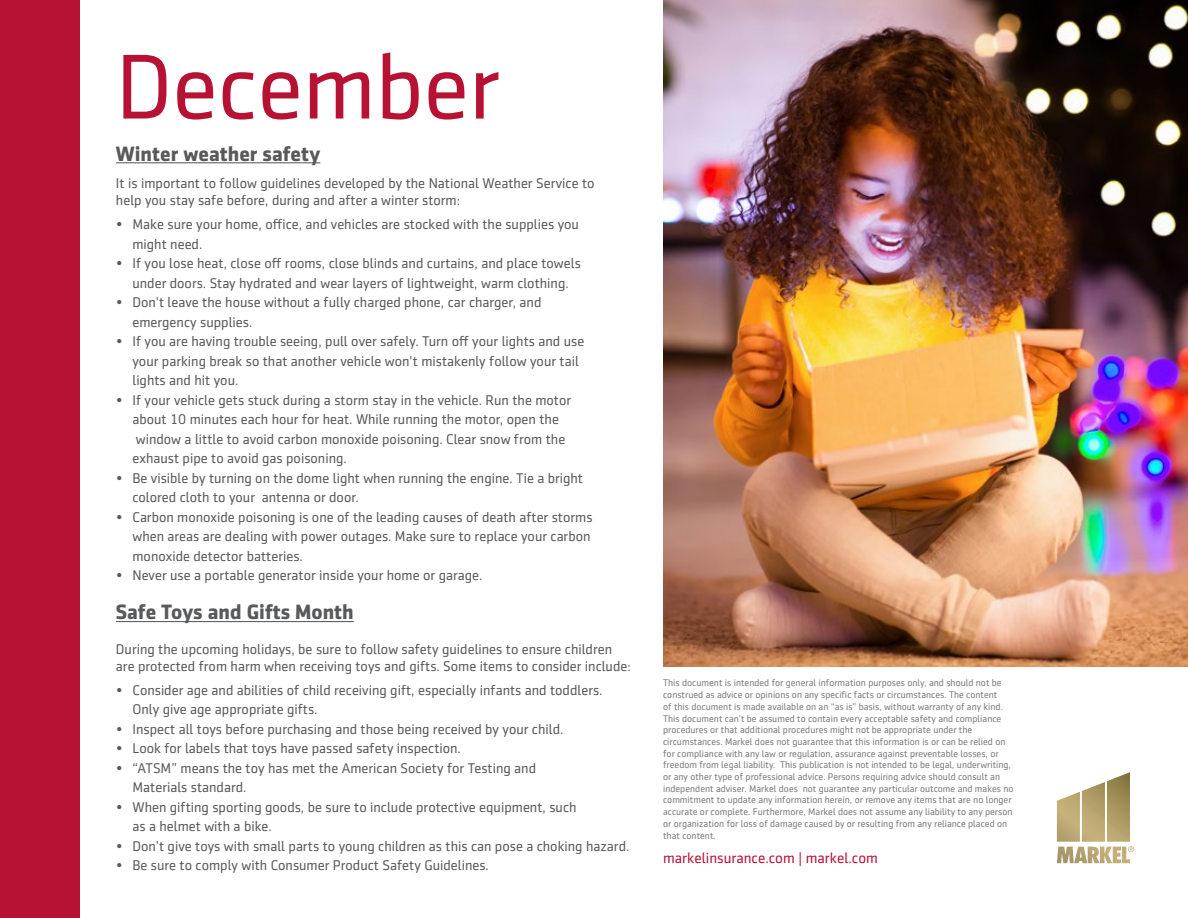
<style>
.page{position:relative;width:1188px;height:918px;background:#fff}
.page>*{position:absolute;margin:0;border:0;box-sizing:border-box;transform-origin:0 0}
.t1{font:93px "Sentico Sans DT";color:#b71234}
.t2{font:700 21px "Sentico Sans DT";color:#58595b}
.t3{font:15px "Sentico Sans DT";color:#b71234}
.t4{font:14.25px/19.5px "Sentico Sans DT";color:#58595b}
.t5{font:9.75px/11.7px "Sentico Sans DT";color:#797a7d}
</style>
<div class="page">
<div style="left:0;top:0;width:80px;height:918px;background:#b71234"></div>
<svg style="left:1057px;top:772px;width:77px;height:91px"></svg>
<img style="left:663px;top:0;width:525px;height:666px">
<hr style="left:116px;top:621px;width:238px;height:1px;background:#58595b">
<hr style="left:116px;top:162px;width:204px;height:1px;background:#58595b">
<h1 class="t1" style="left:116px;top:36px;width:385px">December</h1>
<h2 class="t2" style="left:116px;top:141px;width:206px">Winter weather safety</h2>
<p class="t4" style="left:116px;top:175px;width:480px;line-height:17.1px">It is important to follow guidelines developed by the National Weather Service to help you stay safe before, during and after a winter storm:</p>
<p class="t4" style="left:132px;top:215px;width:448px;text-indent:-17px">• Make sure your home, office, and vehicles are stocked with the supplies you might need.</p>
<p class="t4" style="left:116px;top:254px;width:466px;text-align:center">• If you lose heat, close off rooms, close blinds and curtains, and place towels under doors. Stay hydrated and wear layers of lightweight, warm clothing.</p>
<p class="t4" style="left:132px;top:293px;width:410px;text-indent:-17px">• Don't leave the house without a fully charged phone, car charger, and emergency supplies.</p>
<p class="t4" style="left:132px;top:332px;width:453px;text-indent:-17px">• If you are having trouble seeing, pull over safely. Turn off your lights and use your parking break so that another vehicle won't mistakenly follow your tail lights and hit you.</p>
<p class="t4" style="left:132px;top:390px;width:440px;text-indent:-17px">• If your vehicle gets stuck during a storm stay in the vehicle. Run the motor about 10 minutes each hour for heat. While running the motor, open the window a little to avoid carbon monoxide poisoning. Clear snow from the exhaust pipe to avoid gas poisoning.</p>
<p class="t4" style="left:132px;top:468px;width:452px;text-indent:-17px">• Be visible by turning on the dome light when running the engine. Tie a bright colored cloth to your antenna or door.</p>
<p class="t4" style="left:132px;top:507px;width:462px;text-indent:-17px">• Carbon monoxide poisoning is one of the leading causes of death after storms when areas are dealing with power outages. Make sure to replace your carbon monoxide detector batteries.</p>
<p class="t4" style="left:116px;top:566px;width:368px">• Never use a portable generator inside your home or garage.</p>
<h2 class="t2" style="left:116px;top:600px;width:239px">Safe Toys and Gifts Month</h2>
<p class="t4" style="left:116px;top:640px;width:516px;line-height:17.1px">During the upcoming holidays, be sure to follow safety guidelines to ensure children are protected from harm when receiving toys and gifts. Some items to consider include:</p>
<p class="t4" style="left:132px;top:680px;width:472px;text-indent:-17px">• Consider age and abilities of child receiving gift, especially infants and toddlers.<br>Only give age appropriate gifts.</p>
<p class="t4" style="left:116px;top:719px;width:449px">• Inspect all toys before purchasing and those being received by your child.</p>
<p class="t4" style="left:116px;top:739px;width:347px">• Look for labels that toys have passed safety inspection.</p>
<p class="t4" style="left:132px;top:758px;width:405px;text-indent:-17px">• “ATSM” means the toy has met the American Society for Testing and<br>Materials standard.</p>
<p class="t4" style="left:132px;top:797px;width:446px;text-indent:-17px">• When gifting sporting goods, be sure to include protective equipment, such as a helmet with a bike.</p>
<p class="t4" style="left:116px;top:836px;width:515px">• Don’t give toys with small parts to young children as this can pose a choking hazard.</p>
<p class="t4" style="left:116px;top:856px;width:374px">• Be sure to comply with Consumer Product Safety Guidelines.</p>
<p class="t5" style="left:663px;top:677px;width:352px">This document is intended for general information purposes only, and should not be construed as advice or opinions on any specific facts or circumstances. The content<br>of this document is made available on an “as is” basis, without warranty of any kind.<br>This document can’t be assumed to contain every acceptable safety and compliance procedures or that additional procedures might not be appropriate under the circumstances. Markel does not guarantee that this information is or can be relied on for compliance with any law or regulation, assurance against preventable losses, or freedom from legal liability. This publication is not intended to be legal, underwriting, or any other type of professional advice. Persons requiring advice should consult an independent adviser. Markel does not guarantee any particular outcome and makes no commitment to update any information herein, or remove any items that are no longer accurate or complete. Furthermore, Markel does not assume any liability to any person or organization for loss of damage caused by or resulting from any reliance placed on that content.</p>
<p class="t3" style="left:663px;top:849px;width:216px">markelinsurance.com | markel.com</p>
</div>
